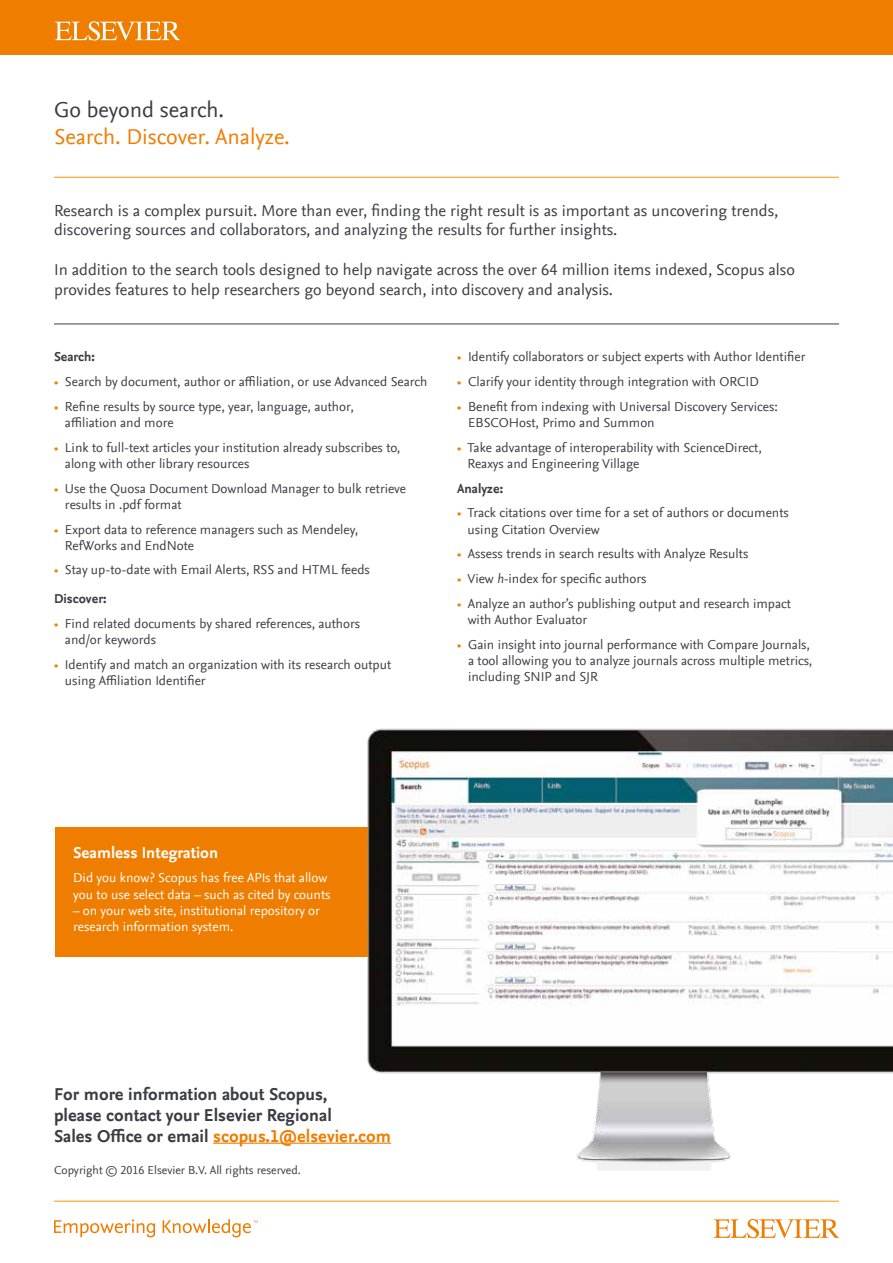
<style>
.page{position:relative;width:893px;height:1263px;background:#fff}
.page>*{position:absolute;margin:0;border:0;box-sizing:border-box;transform-origin:0 0}
.t1{font:22.5px "Nexus Sans Offc Pro";color:#ef7d00}
.t2{font:22.5px "Nexus Sans Offc Pro";color:#3b3c43}
.t3{font:700 18px/21px "Nexus Sans Offc Pro";color:#3b3c43}
.t4{font:16.5px/19.8px "Nexus Sans Offc Pro";color:#3b3c43}
.t5{font:700 16.5px "Nexus Sans Offc Pro";color:#fff}
.t6{font:13.5px/16.2px "Nexus Sans Offc Pro";color:#3b3c43}
.t7{font:13.5px/16.2px "Nexus Sans Offc Pro";color:#fff}
.t8{font:700 13.5px "Nexus Sans Offc Pro";color:#3b3c43}
.t9{font:12px "Nexus Sans Offc Pro";color:#3b3c43}
.s1{color:#ef7d00}
.s2{font-weight:700}
.s3{font-style:italic}
</style>
<div class="page">
<div style="left:56px;top:827px;width:357px;height:129px;background:#ef7d00"></div>
<div style="left:0;top:0;width:893px;height:54px;background:#ef7d00"></div>
<hr style="left:54px;top:177px;width:785px;height:1px;background:#ff9500">
<hr style="left:54px;top:324px;width:785px;height:1px;background:#3b3c43">
<img style="left:353px;top:728px;width:540px;height:442px">
<hr style="left:213px;top:1142px;width:178px;height:2px;background:#ef7d00">
<hr style="left:54px;top:1201px;width:785px;height:1px;background:#ff9500">
<svg style="left:54px;top:1219px;width:101px;height:18px"></svg>
<svg style="left:163px;top:1219px;width:95px;height:18px"></svg>
<svg style="left:714px;top:1219px;width:125px;height:19px"></svg>
<svg style="left:55px;top:21px;width:125px;height:20px"></svg>
<h1 class="t2" style="left:54px;top:93px;width:172px">Go beyond search.</h1>
<h1 class="t1" style="left:54px;top:120px;width:237px">Search. Discover. Analyze.</h1>
<p class="t4" style="left:54px;top:199px;width:726px">Research is a complex pursuit. More than ever, finding the right result is as important as uncovering trends, discovering sources and collaborators, and analyzing the results for further insights.</p>
<p class="t4" style="left:54px;top:259px;width:742px">In addition to the search tools designed to help navigate across the over 64 million items indexed, Scopus also provides features to help researchers go beyond search, into discovery and analysis.</p>
<p class="t8" style="left:54px;top:347px;width:43px">Search:</p>
<p class="t6" style="left:54px;top:373px;width:375px"><span class="s1">•</span> Search by document, author or affiliation, or use Advanced Search</p>
<p class="t6" style="left:65px;top:398px;width:290px;text-indent:-11px"><span class="s1">•</span> Refine results by source type, year, language, author, affiliation and more</p>
<p class="t6" style="left:65px;top:438px;width:337px;text-indent:-11px"><span class="s1">•</span> Link to full-text articles your institution already subscribes to, along with other library resources</p>
<p class="t6" style="left:65px;top:479px;width:343px;text-indent:-11px"><span class="s1">•</span> Use the Quosa Document Download Manager to bulk retrieve results in .pdf format</p>
<p class="t6" style="left:65px;top:520px;width:295px;text-indent:-11px"><span class="s1">•</span> Export data to reference managers such as Mendeley,<br>RefWorks and EndNote</p>
<p class="t6" style="left:54px;top:555px;width:317px;line-height:29px"><span class="s1">•</span> Stay up-to-date with Email Alerts, RSS and HTML feeds<br><span class="s2">Discover:</span></p>
<p class="t6" style="left:65px;top:615px;width:297px;text-indent:-11px"><span class="s1">•</span> Find related documents by shared references, authors and/or keywords</p>
<p class="t6" style="left:65px;top:656px;width:328px;text-indent:-11px"><span class="s1">•</span> Identify and match an organization with its research output using Affiliation Identifier</p>
<p class="t6" style="left:457px;top:348px;width:350px"><span class="s1">•</span> Identify collaborators or subject experts with Author Identifier</p>
<p class="t6" style="left:457px;top:373px;width:303px"><span class="s1">•</span> Clarify your identity through integration with ORCID</p>
<p class="t6" style="left:468px;top:398px;width:311px;text-indent:-11px"><span class="s1">•</span> Benefit from indexing with Universal Discovery Services:<br>EBSCOHost, Primo and Summon</p>
<p class="t6" style="left:468px;top:438px;width:296px;text-indent:-10px"><span class="s1">•</span> Take advantage of interoperability with ScienceDirect,<br>Reaxys and Engineering Village</p>
<p class="t8" style="left:457px;top:478px;width:47px">Analyze:</p>
<p class="t6" style="left:468px;top:504px;width:323px;text-indent:-10px"><span class="s1">•</span> Track citations over time for a set of authors or documents using Citation Overview</p>
<p class="t6" style="left:457px;top:545px;width:293px"><span class="s1">•</span> Assess trends in search results with Analyze Results</p>
<p class="t6" style="left:457px;top:570px;width:191px"><span class="s1">•</span> View <span class="s3">h</span>-index for specific authors</p>
<p class="t6" style="left:468px;top:594px;width:325px;text-indent:-11px"><span class="s1">•</span> Analyze an author’s publishing output and research impact with Author Evaluator</p>
<p class="t6" style="left:468px;top:635px;width:346px;text-indent:-11px"><span class="s1">•</span> Gain insight into journal performance with Compare Journals, a tool allowing you to analyze journals across multiple metrics, including SNIP and SJR</p>
<p class="t5" style="left:73px;top:840px;width:146px">Seamless Integration</p>
<p class="t7" style="left:73px;top:869px;width:259px">Did you know? Scopus has free APIs that allow you to use select data – such as cited by counts</p>
<p class="t7" style="left:73px;top:901px;width:248px">– on your web site, institutional repository or research information system.</p>
<h2 class="t3" style="left:54px;top:1082px;width:339px">For more information about Scopus,<br>please contact your Elsevier Regional<br>Sales Office or email <span class="s1">scopus.1@elsevier.com</span></h2>
<p class="t9" style="left:54px;top:1160px;width:248px">Copyright © 2016 Elsevier B.V. All rights reserved.</p>
</div>
